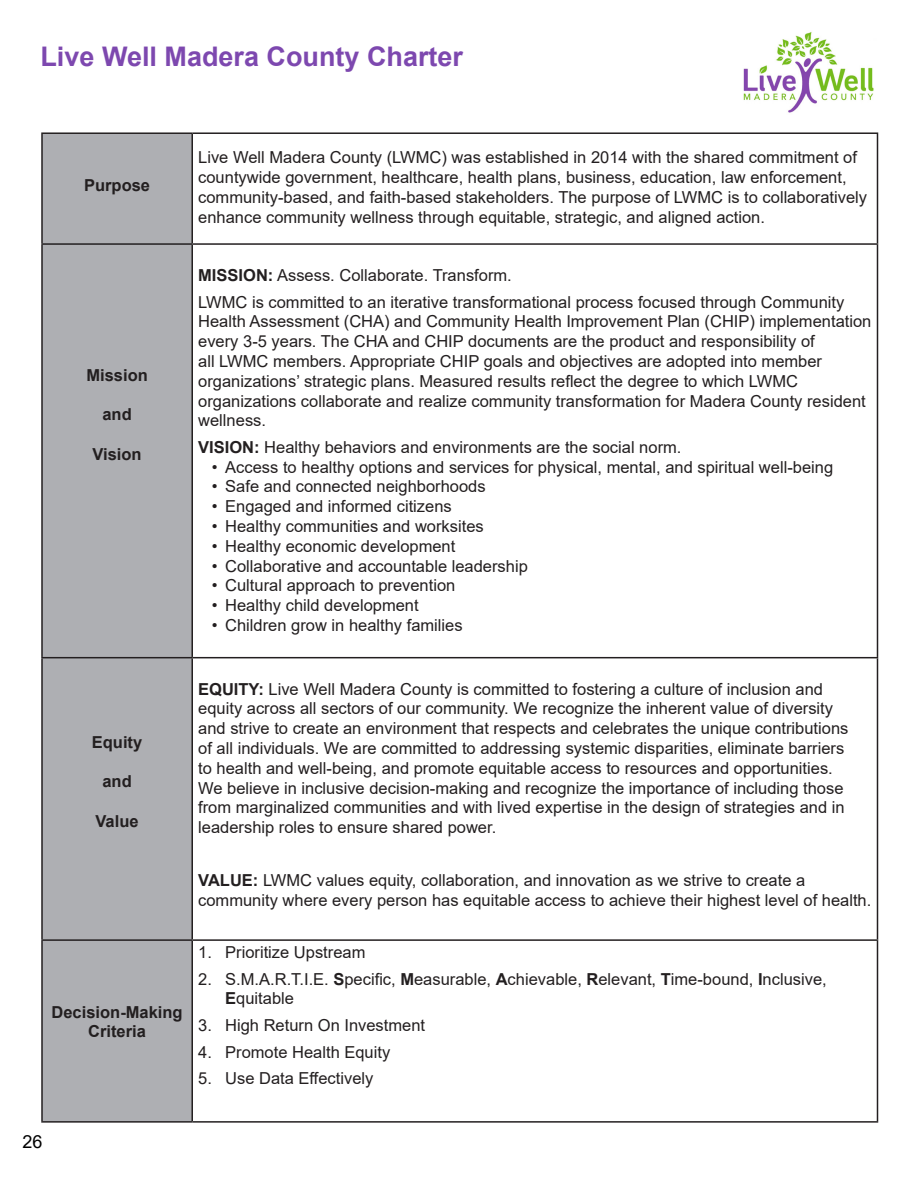
<style>
.page{position:relative;width:918px;height:1188px;background:#fff}
.page>*{position:absolute;margin:0;border:0;box-sizing:border-box;transform-origin:0 0}
.t1{font:700 27px "Arial";color:#7d48af}
.t2{font:18px "Arial";color:#000}
.t3{font:16.5px/19.8px "Arial";color:#231f20}
.t4{font:700 16.5px/19.8px "Arial";color:#231f20;text-align:center}
.s1{font-weight:700}
</style>
<div class="page">
<div style="left:43px;top:134px;width:148px;height:987px;background:#aeafb3"></div>
<hr style="left:41px;top:132px;width:151px;height:2px;background:#231f20">
<hr style="left:41px;top:134px;width:2px;height:109px;background:#231f20">
<hr style="left:192px;top:132px;width:686px;height:2px;background:#231f20">
<hr style="left:191px;top:134px;width:2px;height:109px;background:#231f20">
<hr style="left:877px;top:134px;width:1px;height:109px;background:#231f20">
<hr style="left:41px;top:243px;width:151px;height:2px;background:#231f20">
<hr style="left:41px;top:245px;width:2px;height:412px;background:#231f20">
<hr style="left:192px;top:243px;width:686px;height:2px;background:#231f20">
<hr style="left:191px;top:245px;width:2px;height:412px;background:#231f20">
<hr style="left:877px;top:245px;width:1px;height:412px;background:#231f20">
<hr style="left:41px;top:657px;width:151px;height:1px;background:#231f20">
<hr style="left:41px;top:658px;width:2px;height:281px;background:#231f20">
<hr style="left:192px;top:657px;width:686px;height:1px;background:#231f20">
<hr style="left:191px;top:658px;width:2px;height:281px;background:#231f20">
<hr style="left:877px;top:658px;width:1px;height:281px;background:#231f20">
<hr style="left:41px;top:939px;width:151px;height:2px;background:#231f20">
<hr style="left:41px;top:941px;width:2px;height:180px;background:#231f20">
<hr style="left:192px;top:939px;width:686px;height:2px;background:#231f20">
<hr style="left:191px;top:941px;width:2px;height:180px;background:#231f20">
<hr style="left:877px;top:941px;width:1px;height:180px;background:#231f20">
<hr style="left:41px;top:1121px;width:151px;height:2px;background:#231f20">
<hr style="left:192px;top:1121px;width:686px;height:2px;background:#231f20">
<img style="left:743px;top:32px;width:131px;height:81px">
<p class="t1" style="left:40px;top:37px;width:424px">Live Well Madera County Charter</p>
<p class="t4" style="left:84px;top:175px;width:68px">Purpose</p>
<p class="t4" style="left:86px;top:365px;width:63px">Mission</p>
<p class="t4" style="left:102px;top:405px;width:31px">and</p>
<p class="t4" style="left:93px;top:445px;width:51px">Vision</p>
<p class="t3" style="left:198px;top:148px;width:670px">Live Well Madera County (LWMC) was established in 2014 with the shared commitment of countywide government, healthcare, health plans, business, education, law enforcement, community-based, and faith-based stakeholders. The purpose of LWMC is to collaboratively enhance community wellness through equitable, strategic, and aligned action.</p>
<p class="t3" style="left:198px;top:265px;width:315px"><span class="s1">MISSION:</span> Assess. Collaborate. Transform.</p>
<p class="t3" style="left:198px;top:292px;width:675px">LWMC is committed to an iterative transformational process focused through Community Health Assessment (CHA) and Community Health Improvement Plan (CHIP) implementation every 3-5 years. The CHA and CHIP documents are the product and responsibility of<br>all LWMC members. Appropriate CHIP goals and objectives are adopted into member organizations’ strategic plans. Measured results reflect the degree to which LWMC organizations collaborate and realize community transformation for Madera County resident wellness.</p>
<p class="t3" style="left:198px;top:437px;width:485px"><span class="s1">VISION:</span> Healthy behaviors and environments are the social norm.</p>
<p class="t3" style="left:212px;top:457px;width:623px">• Access to healthy options and services for physical, mental, and spiritual well-being</p>
<p class="t3" style="left:212px;top:477px;width:276px">• Safe and connected neighborhoods</p>
<p class="t3" style="left:212px;top:496px;width:242px">• Engaged and informed citizens</p>
<p class="t3" style="left:212px;top:516px;width:274px">• Healthy communities and worksites</p>
<p class="t3" style="left:212px;top:536px;width:245px">• Healthy economic development</p>
<p class="t3" style="left:212px;top:556px;width:318px">• Collaborative and accountable leadership</p>
<p class="t3" style="left:212px;top:576px;width:245px">• Cultural approach to prevention</p>
<p class="t3" style="left:212px;top:595px;width:208px">• Healthy child development</p>
<p class="t3" style="left:212px;top:615px;width:252px">• Children grow in healthy families</p>
<p class="t4" style="left:92px;top:732px;width:52px">Equity</p>
<p class="t4" style="left:102px;top:772px;width:31px">and</p>
<p class="t4" style="left:96px;top:811px;width:45px">Value</p>
<p class="t4" style="left:52px;top:1002px;width:133px">Decision-Making<br>Criteria</p>
<p class="t3" style="left:198px;top:679px;width:652px"><span class="s1">EQUITY:</span> Live Well Madera County is committed to fostering a culture of inclusion and equity across all sectors of our community. We recognize the inherent value of diversity and strive to create an environment that respects and celebrates the unique contributions of all individuals. We are committed to addressing systemic disparities, eliminate barriers to health and well-being, and promote equitable access to resources and opportunities.<br>We believe in inclusive decision-making and recognize the importance of including those from marginalized communities and with lived expertise in the design of strategies and in leadership roles to ensure shared power.</p>
<p class="t3" style="left:198px;top:871px;width:675px"><span class="s1">VALUE:</span> LWMC values equity, collaboration, and innovation as we strive to create a community where every person has equitable access to achieve their highest level of health.</p>
<p class="t3" style="left:198px;top:942px;width:169px">1. Prioritize Upstream</p>
<p class="t3" style="left:225px;top:969px;width:603px;text-indent:-27px">2. S.M.A.R.T.I.E. <span class="s1">S</span>pecific, <span class="s1">M</span>easurable, <span class="s1">A</span>chievable, <span class="s1">R</span>elevant, <span class="s1">T</span>ime-bound, <span class="s1">I</span>nclusive,<br><span class="s1">E</span>quitable</p>
<p class="t3" style="left:198px;top:1015px;width:228px">3. High Return On Investment</p>
<p class="t3" style="left:198px;top:1042px;width:194px">4. Promote Health Equity</p>
<p class="t3" style="left:198px;top:1068px;width:177px">5. Use Data Effectively</p>
<p class="t2" style="left:23px;top:1129px;width:22px">26</p>
</div>
